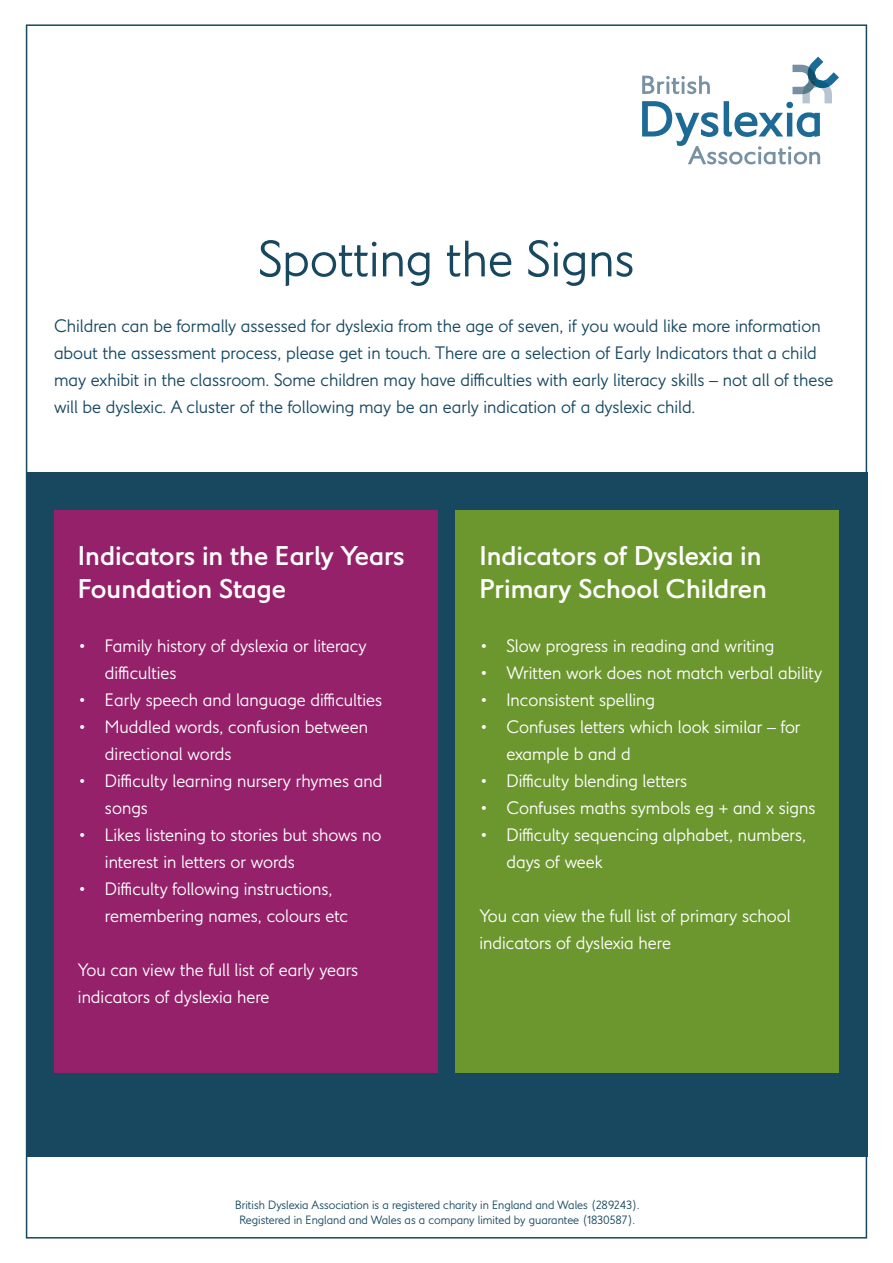
<style>
.page{position:relative;width:893px;height:1263px;background:#fff}
.page>*{position:absolute;margin:0;border:0;box-sizing:border-box;transform-origin:0 0}
.t1{font:500 51px "LDN Kono BDA";color:#174860}
.t2{font:700 27px/33px "LDN Kono BDA";color:#fff}
.t3{font:500 18px/27px "LDN Kono BDA";color:#fff}
.t4{font:500 18px/27px "LDN Kono BDA";color:#174860}
.t5{font:500 12px/14.4px "LDN Kono BDA";color:#174860;text-align:center}
</style>
<div class="page">
<svg style="left:642px;top:57px;width:197px;height:107px"></svg>
<div style="left:26px;top:472px;width:841px;height:685px;background:#174860"></div>
<div style="left:54px;top:510px;width:383px;height:563px;background:#95216a"></div>
<div style="left:455px;top:510px;width:384px;height:563px;background:#6c972e"></div>
<p class="t1" style="left:258px;top:229px;width:378px">Spotting the Signs</p>
<p class="t4" style="left:54px;top:313px;width:781px">Children can be formally assessed for dyslexia from the age of seven, if you would like more information about the assessment process, please get in touch. There are a selection of Early Indicators that a child may exhibit in the classroom. Some children may have difficulties with early literacy skills – not all of these will be dyslexic. A cluster of the following may be an early indication of a dyslexic child.</p>
<p class="t2" style="left:78px;top:538px;width:328px">Indicators in the Early Years<br>Foundation Stage</p>
<p class="t3" style="left:105px;top:632px;width:263px;text-indent:-27px">• Family history of dyslexia or literacy difficulties</p>
<p class="t3" style="left:78px;top:686px;width:306px">• Early speech and language difficulties</p>
<p class="t3" style="left:105px;top:713px;width:265px;text-indent:-27px">• Muddled words, confusion between directional words</p>
<p class="t3" style="left:105px;top:767px;width:279px;text-indent:-27px">• Difficulty learning nursery rhymes and songs</p>
<p class="t3" style="left:105px;top:821px;width:278px;text-indent:-27px">• Likes listening to stories but shows no interest in letters or words</p>
<p class="t3" style="left:105px;top:875px;width:245px;text-indent:-27px">• Difficulty following instructions, remembering names, colours etc</p>
<p class="t3" style="left:78px;top:956px;width:282px">You can view the full list of early years indicators of dyslexia here</p>
<p class="t2" style="left:479px;top:538px;width:289px">Indicators of Dyslexia in<br>Primary School Children</p>
<p class="t3" style="left:479px;top:632px;width:297px">• Slow progress in reading and writing</p>
<p class="t3" style="left:479px;top:659px;width:345px">• Written work does not match verbal ability</p>
<p class="t3" style="left:479px;top:686px;width:177px">• Inconsistent spelling</p>
<p class="t3" style="left:506px;top:713px;width:296px;text-indent:-27px">• Confuses letters which look similar – for example b and d</p>
<p class="t3" style="left:479px;top:767px;width:209px">• Difficulty blending letters</p>
<p class="t3" style="left:479px;top:794px;width:338px">• Confuses maths symbols eg + and x signs</p>
<p class="t3" style="left:506px;top:821px;width:301px;text-indent:-27px">• Difficulty sequencing alphabet, numbers, days of week</p>
<p class="t3" style="left:479px;top:902px;width:313px">You can view the full list of primary school indicators of dyslexia here</p>
<p class="t5" style="left:235px;top:1198px;width:406px">British Dyslexia Association is a registered charity in England and Wales (289243).<br>Registered in England and Wales as a company limited by guarantee (1830587).</p>
</div>
